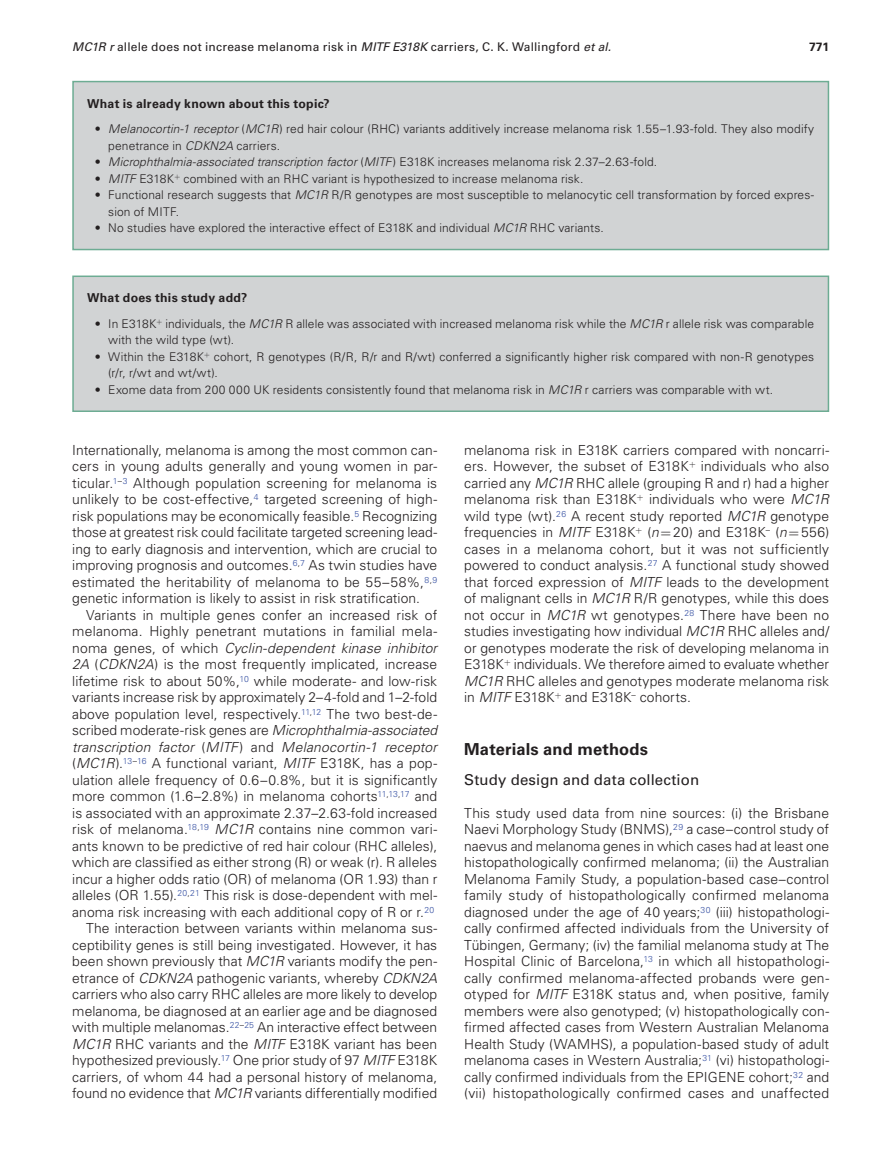
<style>
.page{position:relative;width:893px;height:1174px;background:#fff}
.page>*{position:absolute;margin:0;border:0;box-sizing:border-box;transform-origin:0 0}
._1{font:700 16.5px "Univers LT Std";letter-spacing:.01em;color:#231f20}
._2after1{font:15px "Univers LT Std";letter-spacing:.01em;color:#231f20}
.T{font:300 13.8px/16.5px "Univers LT Std";color:#231f20;text-align:justify}
.T1{font:300 13.8px/16.5px "Univers LT Std";letter-spacing:.01em;color:#231f20;text-align:justify}
.BCT{font:700 12.3px "Univers LT Std";letter-spacing:.02em;color:#231f20}
.t1{font:300 12px/16.5px "Univers LT Std";letter-spacing:.01em;color:#231f20}
.t2{font:italic 300 12px "Univers LT Std";letter-spacing:.01em;color:#231f20}
.RunningHead{font:12px "Univers LT Std";letter-spacing:.015em;color:#231f20}
.t3{font:700 12px "Univers LT Std";color:#231f20}
.s1{font-style:italic}
.s2{font-style:normal}
</style>
<div class="page">
<div style="left:73px;top:276px;width:755px;height:135px;background:#d1d3d4"></div>
<div style="left:72px;top:275px;width:757px;height:137px;border:2px solid #6dac93"></div>
<div style="left:73px;top:82px;width:755px;height:167px;background:#d1d3d4"></div>
<div style="left:72px;top:81px;width:757px;height:169px;border:2px solid #6dac93"></div>
<p class="RunningHead" style="left:72px;top:40px;width:540px"><span class="s1">MC1R r</span> allele does not increase melanoma risk in <span class="s1">MITF E318K</span> carriers, C. K. Wallingford <span class="s1">et al.</span></p>
<p class="t3" style="left:809px;top:40px;width:22px">771</p>
<p class="BCT" style="left:87px;top:96px;width:244px">What is already known about this topic?</p>
<p class="t1" style="left:108px;top:121px;width:707px;text-indent:-14px">• <span class="s1">Melanocortin-1 receptor</span> (<span class="s1">MC1R</span>) red hair colour (RHC) variants additively increase melanoma risk 1.55–1.93-fold. They also modify penetrance in <span class="s1">CDKN2A</span> carriers.</p>
<p class="t2" style="left:95px;top:155px;width:564px"><span class="s2">•</span> Microphthalmia-associated transcription factor <span class="s2">(</span>MITF<span class="s2">) E318K increases melanoma risk 2.37–2.63-fold.</span></p>
<p class="t1" style="left:95px;top:170px;width:490px">• <span class="s1">MITF</span> E318K combined with an RHC variant is hypothesized to increase melanoma risk.</p>
<p class="t1" style="left:108px;top:187px;width:707px;text-indent:-14px">• Functional research suggests that <span class="s1">MC1R</span> R/R genotypes are most susceptible to melanocytic cell transformation by forced expres&shy;sion of MITF.</p>
<p class="t1" style="left:95px;top:220px;width:511px">• No studies have explored the interactive effect of E318K and individual <span class="s1">MC1R</span> RHC variants.</p>
<p class="BCT" style="left:87px;top:291px;width:162px">What does this study add?</p>
<p class="t1" style="left:108px;top:315px;width:707px;text-indent:-14px">• In E318K individuals, the <span class="s1">MC1R</span> R allele was associated with increased melanoma risk while the <span class="s1">MC1R</span> r allele risk was comparable with the wild type (wt).</p>
<p class="t1" style="left:108px;top:348px;width:707px;text-indent:-14px">• Within the E318K cohort, R genotypes (R/R, R/r and R/wt) conferred a significantly higher risk compared with non-R genotypes (r/r, r/wt and wt/wt).</p>
<p class="t1" style="left:95px;top:381px;width:680px">• Exome data from 200 000 UK residents consistently found that melanoma risk in <span class="s1">MC1R</span> r carriers was comparable with wt.</p>
<p class="T1" style="left:72px;top:441px;width:366px">Internationally, melanoma is among the most common can&shy;cers in young adults generally and young women in par&shy;ticular.<sup>1</sup><sup>–</sup><sup>3</sup> Although population screening for melanoma is unlikely to be cost-effective,<sup>4</sup> targeted screening of high&shy;risk populations may be economically feasible.<sup>5</sup> Recognizing those at greatest risk could facilitate targeted screening lead&shy;ing to early diagnosis and intervention, which are crucial to improving prognosis and outcomes.<sup>6</sup><sup>,</sup><sup>7</sup> As twin studies have estimated the heritability of melanoma to be 55–58%,<sup>8</sup><sup>,</sup><sup>9 </sup>genetic information is likely to assist in risk stratification.</p>
<p class="T" style="left:72px;top:606px;width:366px;text-indent:14px">Variants in multiple genes confer an increased risk of melanoma. Highly penetrant mutations in familial mela&shy;noma genes, of which <span class="s1">Cyclin-dependent kinase inhibitor 2A</span> (<span class="s1">CDKN2A</span>) is the most frequently implicated, increase lifetime risk to about 50%,<sup>10</sup> while moderate- and low-risk variants increase risk by approximately 2–4-fold and 1–2-fold above population level, respectively.<sup>11</sup><sup>,</sup><sup>12</sup> The two best-de&shy;scribed moderate-risk genes are <span class="s1">Microphthalmia-associated transcription factor</span> (<span class="s1">MITF</span>) and <span class="s1">Melanocortin-1 receptor </span>(<span class="s1">MC1R</span>).<sup>13</sup><sup>–</sup><sup>16</sup> A functional variant, <span class="s1">MITF</span> E318K, has a pop&shy;ulation allele frequency of 0.6–0.8%, but it is significantly more common (1.6–2.8%) in melanoma cohorts<sup>11</sup><sup>,</sup><sup>13</sup><sup>,</sup><sup>17</sup> and is associated with an approximate 2.37–2.63-fold increased risk of melanoma.<sup>18</sup><sup>,</sup><sup>19</sup> <span class="s1">MC1R</span> contains nine common vari&shy;ants known to be predictive of red hair colour (RHC alleles), which are classified as either strong (R) or weak (r). R alleles incur a higher odds ratio (OR) of melanoma (OR 1.93) than r alleles (OR 1.55).<sup>20</sup><sup>,</sup><sup>21</sup> This risk is dose-dependent with mel&shy;anoma risk increasing with each additional copy of R or r.<sup>20</sup></p>
<p class="T" style="left:72px;top:920px;width:366px;text-indent:14px">The interaction between variants within melanoma sus&shy;ceptibility genes is still being investigated. However, it has been shown previously that <span class="s1">MC1R</span> variants modify the pen&shy;etrance of <span class="s1">CDKN2A</span> pathogenic variants, whereby <span class="s1">CDKN2A </span>carriers who also carry RHC alleles are more likely to develop melanoma, be diagnosed at an earlier age and be diagnosed with multiple melanomas.<sup>22</sup><sup>–</sup><sup>25</sup> An interactive effect between <span class="s1">MC1R</span> RHC variants and the <span class="s1">MITF</span> E318K variant has been hypothesized previously.<sup>17</sup> One prior study of 97 <span class="s1">MITF</span> E318K carriers, of whom 44 had a personal history of melanoma, found no evidence that <span class="s1">MC1R</span> variants differentially modified</p>
<p class="T" style="left:464px;top:441px;width:366px">melanoma risk in E318K carriers compared with noncarri&shy;ers. However, the subset of E318K individuals who also carried any <span class="s1">MC1R</span> RHC allele (grouping R and r) had a higher melanoma risk than E318K individuals who were <span class="s1">MC1R </span>wild type (wt).<sup>26</sup> A recent study reported <span class="s1">MC1R</span> genotype frequencies in <span class="s1">MITF</span> E318K (<span class="s1">n</span> 20) and E318K<sup>–</sup> (<span class="s1">n</span> 556) cases in a melanoma cohort, but it was not sufficiently powered to conduct analysis.<sup>27</sup> A functional study showed that forced expression of <span class="s1">MITF</span> leads to the development of malignant cells in <span class="s1">MC1R</span> R/R genotypes, while this does not occur in <span class="s1">MC1R</span> wt genotypes.<sup>28</sup> There have been no studies investigating how individual <span class="s1">MC1R</span> RHC alleles and/ or genotypes moderate the risk of developing melanoma in E318K individuals. We therefore aimed to evaluate whether <span class="s1">MC1R</span> RHC alleles and genotypes moderate melanoma risk in <span class="s1">MITF</span> E318K and E318K<sup>–</sup> cohorts.</p>
<p class="_1" style="left:464px;top:739px;width:185px">Materials and methods</p>
<p class="_2after1" style="left:464px;top:770px;width:236px">Study design and data collection</p>
<p class="T1" style="left:464px;top:804px;width:366px">This study used data from nine sources: (i) the Brisbane Naevi Morphology Study (BNMS),<sup>29</sup> a case–control study of naevus and melanoma genes in which cases had at least one histopathologically confirmed melanoma; (ii) the Australian Melanoma Family Study, a population-based case–control family study of histopathologically confirmed melanoma diagnosed under the age of 40 years;<sup>30</sup> (iii) histopathologi&shy;cally confirmed affected individuals from the University of Tübingen, Germany; (iv) the familial melanoma study at The Hospital Clinic of Barcelona,<sup>13</sup> in which all histopathologi&shy;cally confirmed melanoma-affected probands were gen&shy;otyped for <span class="s1">MITF</span> E318K status and, when positive, family members were also genotyped; (v) histopathologically con&shy;firmed affected cases from Western Australian Melanoma Health Study (WAMHS), a population-based study of adult melanoma cases in Western Australia;<sup>31</sup> (vi) histopathologi&shy;cally confirmed individuals from the EPIGENE cohort;<sup>32</sup> and (vii) histopathologically confirmed cases and unaffected</p>
</div>
